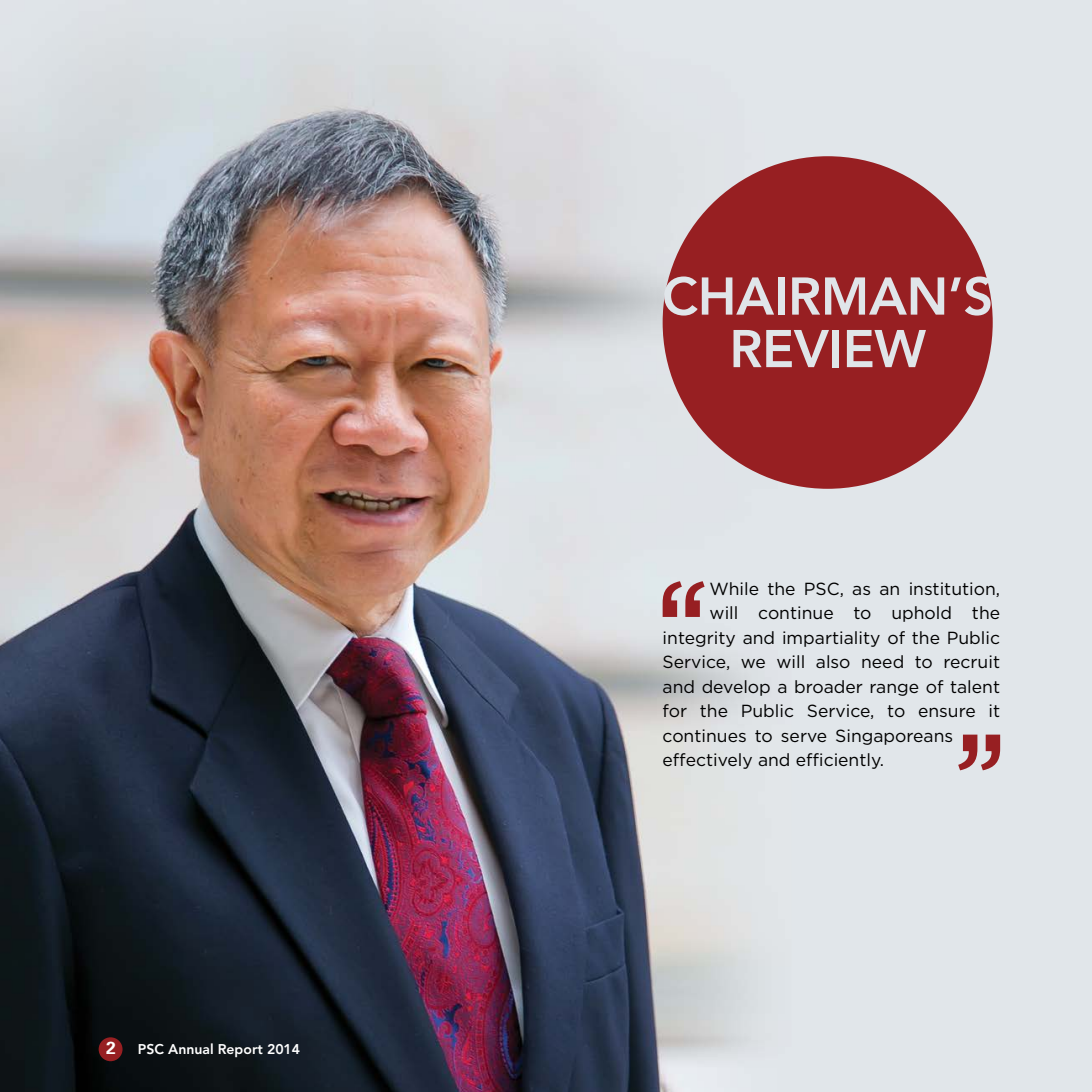
<style>
.page{position:relative;width:1092px;height:1092px;background:#fff}
.page>*{position:absolute;margin:0;border:0;box-sizing:border-box;transform-origin:0 0}
.t1{font:800 52.5px/52.5px "Avenir";letter-spacing:-.005em;color:#e0e5e9;text-align:center}
.t2{font:17.5px "Gotham";color:#000}
.t3{font:700 17.5px "Univers";color:#fff}
.t4{font:800 14px "Avenir";color:#fff}
</style>
<div class="page">
<img style="left:0;top:0;width:1091px;height:1091px">
<div style="left:662px;top:156px;width:330px;height:332px;background:#971f22;border-radius:50%"></div>
<div style="left:99px;top:1037px;width:23px;height:24px;background:#971f22;border-radius:50%"></div>
<svg style="left:662px;top:581px;width:42px;height:36px;background:#b8797d"></svg>
<svg style="left:958px;top:734px;width:42px;height:36px;background:#b8797d"></svg>
<p class="t3" style="left:106px;top:1036px;width:11px">2</p>
<p class="t4" style="left:138px;top:1041px;width:164px">PSC Annual Report 2014</p>
<h1 class="t1" style="left:662px;top:270px;width:333px">CHAIRMAN’S<br>REVIEW</h1>
<p class="t2" style="left:709px;top:577px;width:292px">While the PSC, as an institution,</p>
<p class="t2" style="left:709px;top:601px;width:292px">will continue to uphold the</p>
<p class="t2" style="left:662px;top:626px;width:339px">integrity and impartiality of the Public</p>
<p class="t2" style="left:662px;top:650px;width:339px">Service, we will also need to recruit</p>
<p class="t2" style="left:662px;top:675px;width:339px">and develop a broader range of talent</p>
<p class="t2" style="left:662px;top:699px;width:339px">for the Public Service, to ensure it</p>
<p class="t2" style="left:662px;top:724px;width:292px">continues to serve Singaporeans</p>
<p class="t2" style="left:662px;top:748px;width:223px">effectively and efficiently.</p>
</div>
